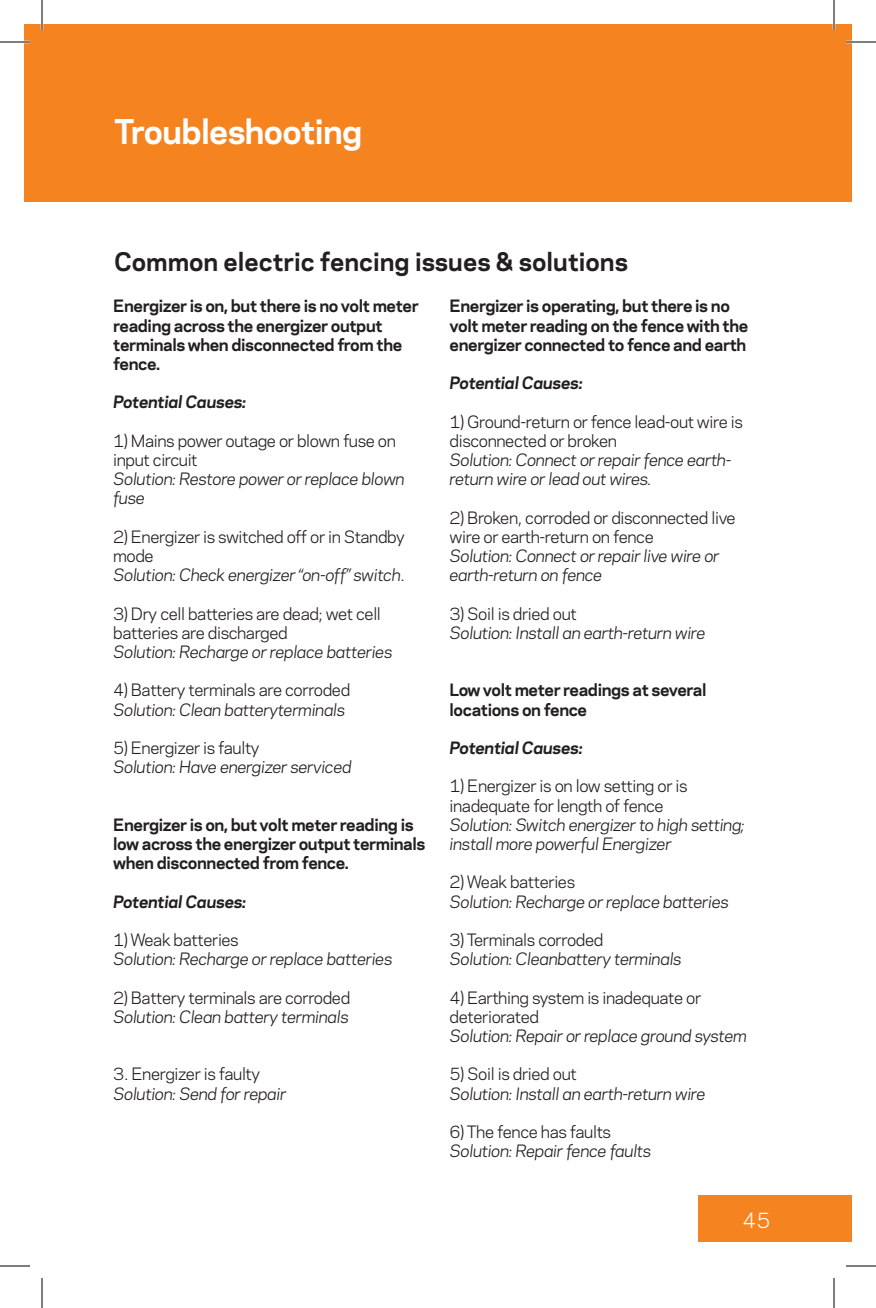
<style>
.page{position:relative;width:876px;height:1308px;background:#fff}
.page>*{position:absolute;margin:0;border:0;box-sizing:border-box;transform-origin:0 0}
.t1{font:700 32px "Galaxie Polaris";letter-spacing:-.02em;color:#fff}
.t2{font:700 24px "Galaxie Polaris";color:#231f20}
.t3{font:20px "Galaxie Polaris";color:#fff}
.Body_Copy_-_Grey{font:italic 16px/19.2px "Galaxie Polaris";letter-spacing:-.025em;color:#231f20}
.Body_Copy_-_Grey-2{font:16px/19.2px "Galaxie Polaris";letter-spacing:-.025em;color:#231f20}
.Body_Copy_-_Grey-3{font:700 16px/19.2px "Galaxie Polaris";letter-spacing:-.025em;color:#231f20}
.Body_Copy_-_Grey-4{font:italic 700 16px "Galaxie Polaris";letter-spacing:-.025em;color:#231f20}
.s1{font-style:normal}
</style>
<div class="page">
<div style="left:698px;top:1196px;width:154px;height:46px;background:#f5831f"></div>
<div style="left:24px;top:24px;width:828px;height:178px;background:#f5831f"></div>
<hr style="left:0;top:41px;width:30px;height:2px;background:#fff">
<hr style="left:846px;top:41px;width:30px;height:2px;background:#fff">
<hr style="left:41px;top:0;width:2px;height:30px;background:#fff">
<hr style="left:833px;top:0;width:2px;height:30px;background:#fff">
<hr style="left:0;top:42px;width:30px;height:1px;background:#000">
<hr style="left:846px;top:42px;width:30px;height:1px;background:#000">
<hr style="left:0;top:1266px;width:30px;height:1px;background:#000">
<hr style="left:846px;top:1266px;width:30px;height:1px;background:#000">
<hr style="left:42px;top:0;width:1px;height:30px;background:#000">
<hr style="left:42px;top:1278px;width:1px;height:30px;background:#000">
<hr style="left:834px;top:0;width:1px;height:30px;background:#000">
<hr style="left:834px;top:1278px;width:1px;height:30px;background:#000">
<p class="t1" style="left:114px;top:107px;width:250px">Troubleshooting</p>
<p class="t2" style="left:114px;top:244px;width:516px">Common electric fencing issues &amp; solutions</p>
<p class="Body_Copy_-_Grey-3" style="left:113px;top:296px;width:307px">Energizer is on, but there is no volt meter reading across the energizer output terminals when disconnected from the fence.</p>
<p class="Body_Copy_-_Grey-4" style="left:113px;top:390px;width:135px">Potential Causes:</p>
<p class="Body_Copy_-_Grey-2" style="left:113px;top:430px;width:284px">1) Mains power outage or blown fuse on input circuit</p>
<p class="Body_Copy_-_Grey" style="left:113px;top:469px;width:293px">Solution: Restore power or replace blown fuse</p>
<p class="Body_Copy_-_Grey-2" style="left:113px;top:526px;width:293px">2) Energizer is switched off or in Standby mode</p>
<p class="Body_Copy_-_Grey" style="left:113px;top:565px;width:293px">Solution: Check energizer “on-off” switch<span class="s1">.</span></p>
<p class="Body_Copy_-_Grey-2" style="left:113px;top:603px;width:269px">3) Dry cell batteries are dead; wet cell batteries are discharged</p>
<p class="Body_Copy_-_Grey" style="left:113px;top:641px;width:281px">Solution: Recharge or replace batteries</p>
<p class="Body_Copy_-_Grey-2" style="left:113px;top:680px;width:239px">4) Battery terminals are corroded</p>
<p class="Body_Copy_-_Grey" style="left:113px;top:699px;width:234px">Solution: Clean batteryterminals</p>
<p class="Body_Copy_-_Grey-2" style="left:113px;top:737px;width:148px">5) Energizer is faulty</p>
<p class="Body_Copy_-_Grey" style="left:113px;top:757px;width:240px">Solution: Have energizer serviced</p>
<p class="Body_Copy_-_Grey-3" style="left:113px;top:814px;width:314px">Energizer is on, but volt meter reading is low across the energizer output terminals when disconnected from fence.</p>
<p class="Body_Copy_-_Grey-4" style="left:113px;top:889px;width:135px">Potential Causes:</p>
<p class="Body_Copy_-_Grey-2" style="left:113px;top:929px;width:127px">1) Weak batteries</p>
<p class="Body_Copy_-_Grey" style="left:113px;top:949px;width:281px">Solution: Recharge or replace batteries</p>
<p class="Body_Copy_-_Grey-2" style="left:113px;top:987px;width:239px">2) Battery terminals are corroded</p>
<p class="Body_Copy_-_Grey" style="left:113px;top:1006px;width:237px">Solution: Clean battery terminals</p>
<p class="Body_Copy_-_Grey-2" style="left:113px;top:1064px;width:148px">3. Energizer is faulty</p>
<p class="Body_Copy_-_Grey" style="left:113px;top:1083px;width:175px">Solution: Send for repair</p>
<p class="Body_Copy_-_Grey-3" style="left:450px;top:296px;width:300px">Energizer is operating, but there is no volt meter reading on the fence with the energizer connected to fence and earth</p>
<p class="Body_Copy_-_Grey-4" style="left:450px;top:371px;width:135px">Potential Causes:</p>
<p class="Body_Copy_-_Grey-2" style="left:450px;top:411px;width:295px">1) Ground-return or fence lead-out wire is disconnected or broken</p>
<p class="Body_Copy_-_Grey" style="left:450px;top:449px;width:283px">Solution: Connect or repair fence earth&shy;return wire or lead out wires.</p>
<p class="Body_Copy_-_Grey-2" style="left:450px;top:507px;width:288px">2) Broken, corroded or disconnected live wire or earth-return on fence</p>
<p class="Body_Copy_-_Grey" style="left:450px;top:545px;width:271px">Solution: Connect or repair live wire or earth-return on fence</p>
<p class="Body_Copy_-_Grey-2" style="left:450px;top:603px;width:129px">3) Soil is dried out</p>
<p class="Body_Copy_-_Grey" style="left:450px;top:622px;width:258px">Solution: Install an earth-return wire</p>
<p class="Body_Copy_-_Grey-3" style="left:450px;top:680px;width:259px">Low volt meter readings at several locations on fence</p>
<p class="Body_Copy_-_Grey-4" style="left:450px;top:736px;width:135px">Potential Causes:</p>
<p class="Body_Copy_-_Grey-2" style="left:450px;top:776px;width:239px">1) Energizer is on low setting or is inadequate for length of fence</p>
<p class="Body_Copy_-_Grey" style="left:450px;top:814px;width:297px">Solution: Switch energizer to high setting; install more powerful Energizer</p>
<p class="Body_Copy_-_Grey-2" style="left:450px;top:872px;width:127px">2) Weak batteries</p>
<p class="Body_Copy_-_Grey" style="left:450px;top:891px;width:281px">Solution: Recharge or replace batteries</p>
<p class="Body_Copy_-_Grey-2" style="left:450px;top:929px;width:155px">3) Terminals corroded</p>
<p class="Body_Copy_-_Grey" style="left:450px;top:949px;width:234px">Solution: Cleanbattery terminals</p>
<p class="Body_Copy_-_Grey-2" style="left:450px;top:987px;width:253px">4) Earthing system is inadequate or deteriorated</p>
<p class="Body_Copy_-_Grey" style="left:450px;top:1025px;width:299px">Solution: Repair or replace ground system</p>
<p class="Body_Copy_-_Grey-2" style="left:450px;top:1064px;width:129px">5) Soil is dried out</p>
<p class="Body_Copy_-_Grey" style="left:450px;top:1083px;width:258px">Solution: Install an earth-return wire</p>
<p class="Body_Copy_-_Grey-2" style="left:450px;top:1121px;width:163px">6) The fence has faults</p>
<p class="Body_Copy_-_Grey" style="left:450px;top:1141px;width:203px">Solution: Repair fence faults</p>
<p class="t3" style="left:743px;top:1205px;width:29px">45</p>
</div>
